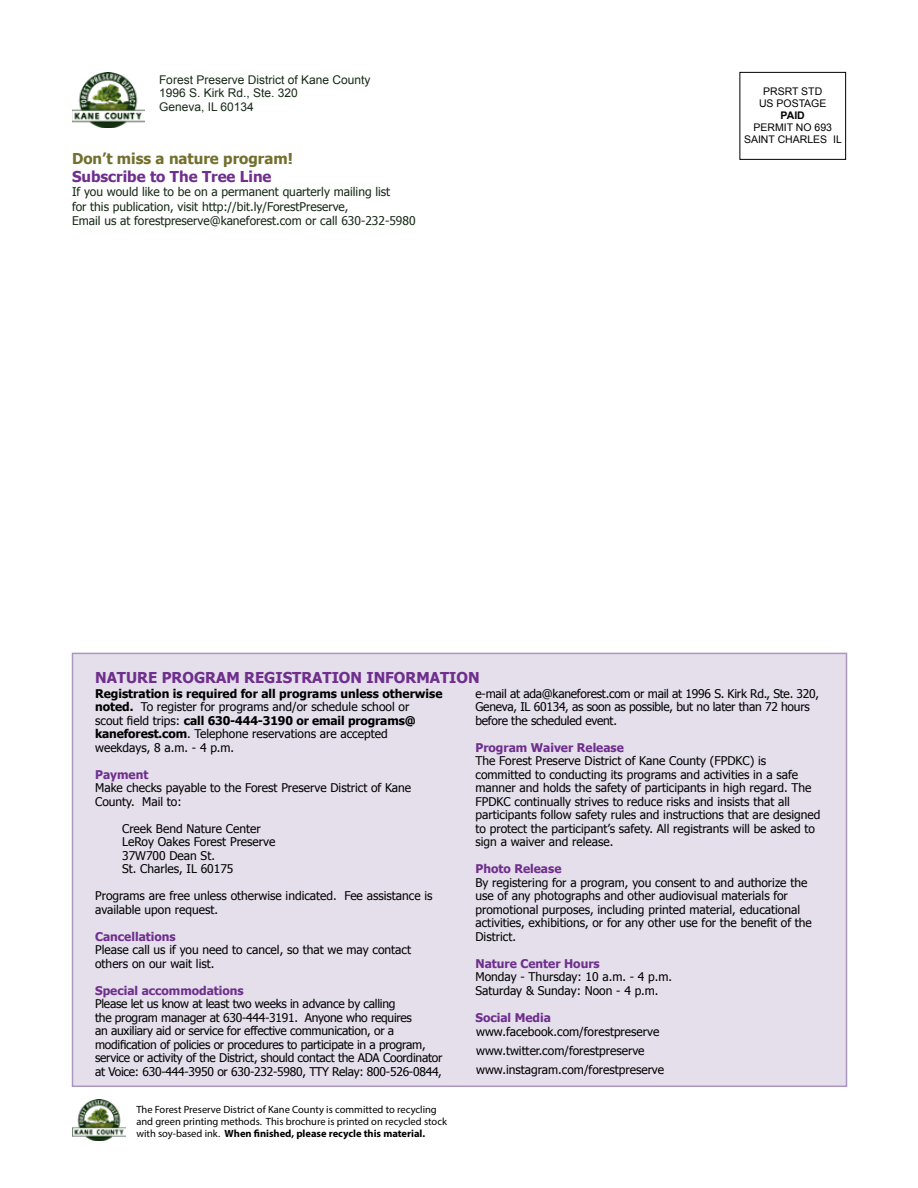
<style>
.page{position:relative;width:918px;height:1188px;background:#fff}
.page>*{position:absolute;margin:0;border:0;box-sizing:border-box;transform-origin:0 0}
.t1{font:700 15px "Tahoma";color:#6f2f8d}
.t2{font:700 15px "Tahoma";color:#72702e}
.t3{font:12px/13.5px "Tahoma";color:#000}
.t4{font:12px/13.5px "Tahoma";letter-spacing:-.02em;color:#000}
.t5{font:12px/14.4px "Tahoma";color:#172916}
.t6{font:700 12px "Tahoma";color:#6f2f8d}
.t7{font:12px/13.5px "Arial";color:#172916}
.t8{font:10.5px/12px "Myriad Pro";color:#000}
.t9{font:10.5px/12px "Arial";color:#000;text-align:center}
.t10{font:700 10.5px "Arial";color:#000}
.s1{font-weight:700}
</style>
<div class="page">
<div style="left:740px;top:72px;width:106px;height:88px;border:1px solid #000"></div>
<img style="left:72px;top:72px;width:73px;height:56px">
<div style="left:72px;top:653px;width:775px;height:434px;background:#e4dfeb;border:2px solid #a997bf"></div>
<img style="left:72px;top:1100px;width:54px;height:41px">
<p class="t7" style="left:159px;top:73px;width:213px">Forest Preserve District of Kane County<br>1996 S. Kirk Rd., Ste. 320<br>Geneva, IL 60134</p>
<p class="t2" style="left:72px;top:148px;width:222px">Don’t miss a nature program!</p>
<p class="t1" style="left:72px;top:166px;width:201px">Subscribe to The Tree Line</p>
<p class="t5" style="left:72px;top:184px;width:345px">If you would like to be on a permanent quarterly mailing list<br>for this publication, visit http://bit.ly/ForestPreserve,<br>Email us at forestpreserve@kaneforest.com or call 630-232-5980</p>
<p class="t1" style="left:95px;top:667px;width:386px">NATURE PROGRAM REGISTRATION INFORMATION</p>
<p class="t9" style="left:759px;top:85px;width:69px">PRSRT STD<br>US POSTAGE</p>
<p class="t10" style="left:781px;top:108px;width:26px">PAID</p>
<p class="t9" style="left:744px;top:121px;width:99px">PERMIT NO 693<br>SAINT CHARLES IL</p>
<p class="t3" style="left:95px;top:686px;width:349px"><span class="s1">Registration is required for all programs unless otherwise noted.</span> To register for programs and/or schedule school or<br>scout field trips: <span class="s1">call 630-444-3190 or email programs@ kaneforest.com</span>. Telephone reservations are accepted weekdays, 8 a.m. - 4 p.m.</p>
<p class="t6" style="left:95px;top:766px;width:55px">Payment</p>
<p class="t3" style="left:95px;top:781px;width:318px">Make checks payable to the Forest Preserve District of Kane<br>County. Mail to:</p>
<p class="t3" style="left:122px;top:821px;width:155px">Creek Bend Nature Center<br>LeRoy Oakes Forest Preserve<br>37W700 Dean St.<br>St. Charles, IL 60175</p>
<p class="t3" style="left:95px;top:889px;width:339px">Programs are free unless otherwise indicated. Fee assistance is available upon request.</p>
<p class="t6" style="left:95px;top:928px;width:82px">Cancellations</p>
<p class="t3" style="left:95px;top:943px;width:317px">Please call us if you need to cancel, so that we may contact others on our wait list.</p>
<p class="t6" style="left:95px;top:982px;width:150px">Special accommodations</p>
<p class="t4" style="left:95px;top:997px;width:349px">Please let us know at least two weeks in advance by calling<br>the program manager at 630-444-3191. Anyone who requires<br>an auxiliary aid or service for effective communication, or a modification of policies or procedures to participate in a program, service or activity of the District, should contact the ADA Coordinator at Voice: 630-444-3950 or 630-232-5980, TTY Relay: 800-526-0844,</p>
<p class="t8" style="left:136px;top:1103px;width:312px">The Forest Preserve District of Kane County is committed to recycling and green printing methods. This brochure is printed on recycled stock with soy-based ink. <span class="s1">When finished, please recycle this material.</span></p>
<p class="t4" style="left:475px;top:686px;width:345px">e-mail at ada@kaneforest.com or mail at 1996 S. Kirk Rd., Ste. 320,<br>Geneva, IL 60134, as soon as possible, but no later than 72 hours before the scheduled event.</p>
<p class="t6" style="left:475px;top:739px;width:150px">Program Waiver Release</p>
<p class="t3" style="left:475px;top:754px;width:346px">The Forest Preserve District of Kane County (FPDKC) is committed to conducting its programs and activities in a safe manner and holds the safety of participants in high regard. The FPDKC continually strives to reduce risks and insists that all participants follow safety rules and instructions that are designed to protect the participant’s safety. All registrants will be asked to sign a waiver and release.</p>
<p class="t6" style="left:475px;top:860px;width:87px">Photo Release</p>
<p class="t3" style="left:475px;top:875px;width:338px">By registering for a program, you consent to and authorize the use of any photographs and other audiovisual materials for promotional purposes, including printed material, educational activities, exhibitions, or for any other use for the benefit of the District.</p>
<p class="t6" style="left:475px;top:955px;width:126px">Nature Center Hours</p>
<p class="t3" style="left:475px;top:970px;width:198px">Monday - Thursday: 10 a.m. - 4 p.m.<br>Saturday &amp; Sunday: Noon - 4 p.m.</p>
<p class="t6" style="left:475px;top:1009px;width:77px">Social Media</p>
<p class="t3" style="left:476px;top:1025px;width:185px">www.facebook.com/forestpreserve</p>
<p class="t3" style="left:476px;top:1043px;width:170px">www.twitter.com/forestpreserve</p>
<p class="t3" style="left:476px;top:1062px;width:190px">www.instagram.com/forestpreserve</p>
</div>
